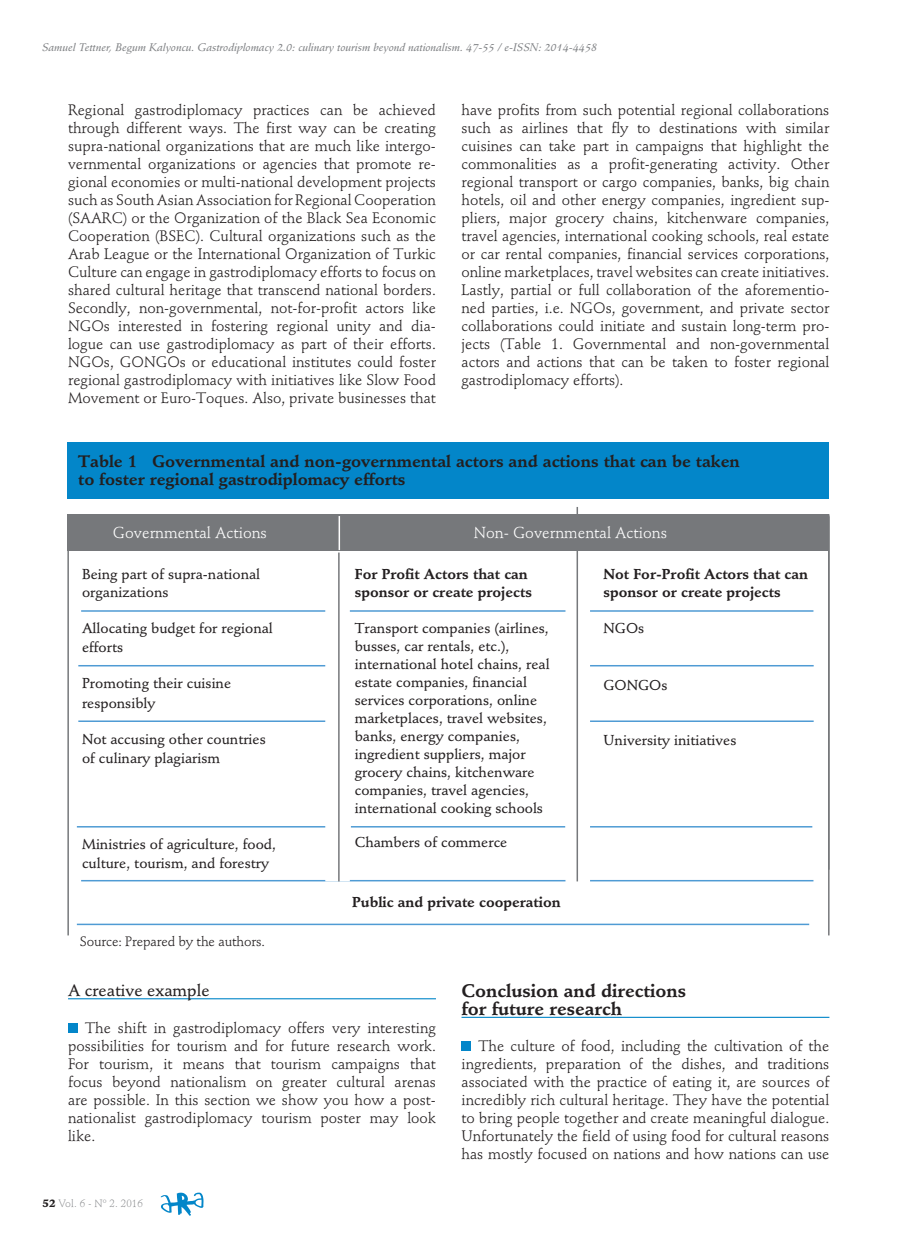
<style>
.page{position:relative;width:923px;height:1246px;background:#fff}
.page>*{position:absolute;margin:0;border:0;box-sizing:border-box;transform-origin:0 0}
.t1{font:700 18px/18px "Stempel Schneidler Std";color:#231f20}
.t2{font:700 16.5px/18px "Stempel Schneidler Std";color:#231f20}
.t3{font:500 16.5px "Stempel Schneidler Std";color:#231f20}
.t4{font:15.75px "Stempel Schneidler Std";color:#fff}
.t5{font:15px/18px "Stempel Schneidler Std";color:#231f20;text-align:justify}
.t6{font:500 14.25px/18px "Stempel Schneidler Std";color:#231f20}
.t7{font:700 14.25px/18px "Stempel Schneidler Std";color:#231f20}
.t8{font:13.5px "Stempel Schneidler Std";letter-spacing:-.01em;color:#231f20}
.t9{font:10.95px "Stempel Schneidler Std Med It";color:#808285}
.t10{font:300 10.5px "Stempel Schneidler Std";letter-spacing:.01em;color:#808285}
.s1{font-weight:900;color:#231f20}
</style>
<div class="page">
<svg style="left:161px;top:1192px;width:42px;height:24px"></svg>
<div style="left:67px;top:514px;width:762px;height:37px;background:#76787b"></div>
<hr style="left:67px;top:514px;width:2px;height:421px;background:#76787b">
<hr style="left:828px;top:516px;width:1px;height:419px;background:#76787b">
<div style="left:67px;top:442px;width:762px;height:57px;background:#0386c9"></div>
<hr style="left:81px;top:610px;width:732px;height:2px;background:#4f9bd4">
<hr style="left:77px;top:826px;width:249px;height:1px;background:#4f9bd4">
<hr style="left:77px;top:924px;width:732px;height:1px;background:#4f9bd4">
<hr style="left:78px;top:665px;width:249px;height:1px;background:#4f9bd4">
<hr style="left:78px;top:720px;width:249px;height:2px;background:#4f9bd4">
<hr style="left:81px;top:880px;width:732px;height:1px;background:#4f9bd4">
<hr style="left:580px;top:826px;width:232px;height:1px;background:#4f9bd4">
<hr style="left:582px;top:665px;width:231px;height:1px;background:#4f9bd4">
<hr style="left:582px;top:720px;width:231px;height:2px;background:#4f9bd4">
<div style="left:565px;top:571px;width:25px;height:316px;background:#fff"></div>
<hr style="left:576px;top:507px;width:2px;height:374px;background:#76787b">
<hr style="left:338px;top:516px;width:2px;height:34px;background:#fff">
<div style="left:325px;top:571px;width:25px;height:310px;background:#fff"></div>
<hr style="left:338px;top:552px;width:2px;height:329px;background:#76787b">
<hr style="left:351px;top:826px;width:214px;height:1px;background:#4f9bd4">
<hr style="left:68px;top:998px;width:368px;height:1px;background:#0386c9">
<div style="left:68px;top:1023px;width:10px;height:10px;background:#0386c9"></div>
<hr style="left:461px;top:1017px;width:368px;height:1px;background:#0386c9">
<div style="left:461px;top:1041px;width:10px;height:10px;background:#0386c9"></div>
<p class="t9" style="left:42px;top:41px;width:556px">Samuel Tettner, Begum Kalyoncu. Gastrodiplomacy 2.0: culinary tourism beyond nationalism. 47-55 / e-ISSN: 2014-4458</p>
<p class="t5" style="left:68px;top:101px;width:369px">Regional gastrodiplomacy practices can be achieved through different ways. The first way can be creating supra-national organizations that are much like intergo&shy;vernmental organizations or agencies that promote re&shy;gional economies or multi-national development projects such as South Asian Association for Regional Cooperation (SAARC) or the Organization of the Black Sea Economic Cooperation (BSEC). Cultural organizations such as the Arab League or the International Organization of Turkic Culture can engage in gastrodiplomacy efforts to focus on shared cultural heritage that transcend national borders.<br>Secondly, non-governmental, not-for-profit actors like NGOs interested in fostering regional unity and dia&shy;logue can use gastrodiplomacy as part of their efforts.<br>NGOs, GONGOs or educational institutes could foster regional gastrodiplomacy with initiatives like Slow Food Movement or Euro-Toques. Also, private businesses that</p>
<p class="t5" style="left:461px;top:101px;width:369px">have profits from such potential regional collaborations such as airlines that fly to destinations with similar cuisines can take part in campaigns that highlight the commonalities as a profit-generating activity. Other regional transport or cargo companies, banks, big chain hotels, oil and other energy companies, ingredient sup&shy;pliers, major grocery chains, kitchenware companies, travel agencies, international cooking schools, real estate or car rental companies, financial services corporations, online marketplaces, travel websites can create initiatives.<br>Lastly, partial or full collaboration of the aforementio&shy;ned parties, i.e. NGOs, government, and private sector collaborations could initiate and sustain long-term pro&shy;jects (Table 1. Governmental and non-governmental actors and actions that can be taken to foster regional gastrodiplomacy efforts).</p>
<p class="t2" style="left:78px;top:452px;width:663px">Table 1 Governmental and non-governmental actors and actions that can be taken to foster regional gastrodiplomacy efforts</p>
<p class="t4" style="left:113px;top:524px;width:155px">Governmental Actions</p>
<p class="t4" style="left:474px;top:524px;width:195px">Non- Governmental Actions</p>
<p class="t6" style="left:82px;top:565px;width:180px">Being part of supra-national organizations</p>
<p class="t6" style="left:82px;top:618px;width:192px;line-height:19.5px">Allocating budget for regional efforts</p>
<p class="t6" style="left:82px;top:674px;width:151px;line-height:19.5px">Promoting their cuisine responsibly</p>
<p class="t6" style="left:82px;top:729px;width:185px;line-height:19.5px">Not accusing other countries of culinary plagiarism</p>
<p class="t7" style="left:355px;top:565px;width:179px">For Profit Actors that can sponsor or create projects</p>
<p class="t6" style="left:355px;top:619px;width:196px">Transport companies (airlines, busses, car rentals, etc.), international hotel chains, real estate companies, financial services corporations, online marketplaces, travel websites, banks, energy companies, ingredient suppliers, major grocery chains, kitchenware companies, travel agencies, international cooking schools</p>
<p class="t6" style="left:355px;top:833px;width:154px">Chambers of commerce</p>
<p class="t7" style="left:603px;top:565px;width:206px">Not For-Profit Actors that can sponsor or create projects</p>
<p class="t6" style="left:603px;top:619px;width:42px">NGOs</p>
<p class="t6" style="left:603px;top:676px;width:65px">GONGOs</p>
<p class="t6" style="left:603px;top:731px;width:134px">University initiatives</p>
<p class="t6" style="left:82px;top:834px;width:195px;line-height:19.5px">Ministries of agriculture, food, culture, tourism, and forestry</p>
<p class="t8" style="left:80px;top:933px;width:186px">Source: Prepared by the authors.</p>
<p class="t7" style="left:352px;top:893px;width:210px">Public and private cooperation</p>
<p class="t3" style="left:68px;top:980px;width:143px">A creative example</p>
<p class="t5" style="left:68px;top:1019px;width:369px;text-indent:17px">The shift in gastrodiplomacy offers very interesting possibilities for tourism and for future research work.<br>For tourism, it means that tourism campaigns that focus beyond nationalism on greater cultural arenas are possible. In this section we show you how a post&shy;nationalist gastrodiplomacy tourism poster may look like.</p>
<p class="t10" style="left:42px;top:1197px;width:102px"><span class="s1">52</span> Vol. 6 - Nº 2. 2016</p>
<p class="t1" style="left:461px;top:981px;width:226px">Conclusion and directions for future research</p>
<p class="t5" style="left:461px;top:1037px;width:369px;text-indent:17px">The culture of food, including the cultivation of the ingredients, preparation of the dishes, and traditions associated with the practice of eating it, are sources of incredibly rich cultural heritage. They have the potential to bring people together and create meaningful dialogue.<br>Unfortunately the field of using food for cultural reasons has mostly focused on nations and how nations can use</p>
</div>
